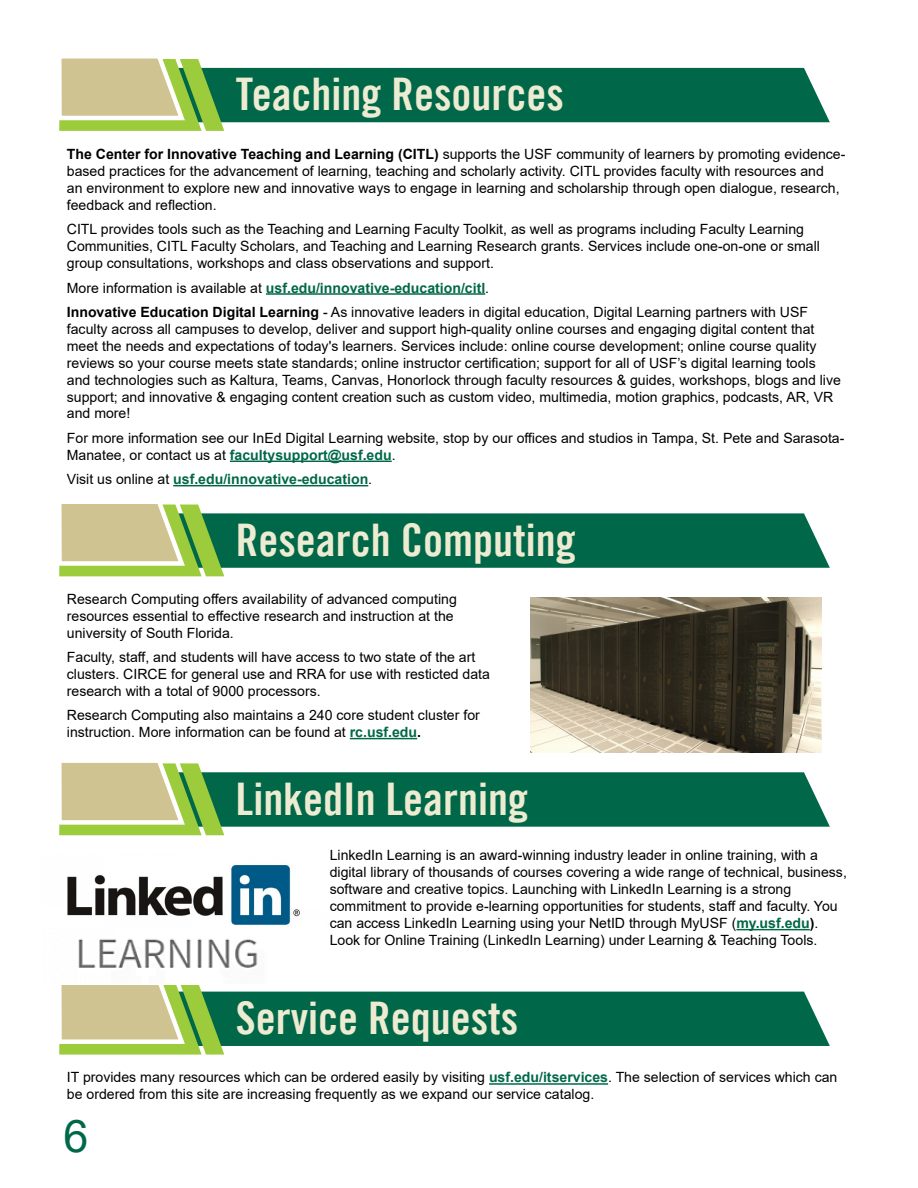
<style>
.page{position:relative;width:918px;height:1188px;background:#fff}
.page>*{position:absolute;margin:0;border:0;box-sizing:border-box;transform-origin:0 0}
.t1{font:45px "Trade Gothic LT Bold Cond Twenty";color:#edebd1}
.t2{font:45px "Arial";color:#006848}
.t3{font:14.1px/17px "Arial";color:#000}
.t4{font:700 14.1px "Arial";color:#006848}
.s1{font-weight:700}
.s2{font-weight:700;color:#006848}
.s3{font-weight:400;color:#000}
</style>
<div class="page">
<svg style="left:59px;top:504px;width:771px;height:72px"></svg>
<svg style="left:59px;top:58px;width:771px;height:73px"></svg>
<svg style="left:59px;top:762px;width:771px;height:73px"></svg>
<hr style="left:350px;top:738px;width:67px;height:1px;background:#006848">
<img style="left:530px;top:597px;width:291px;height:156px">
<svg style="left:59px;top:985px;width:771px;height:70px"></svg>
<img style="left:78px;top:939px;width:180px;height:29px">
<img style="left:67px;top:864px;width:233px;height:61px">
<hr style="left:736px;top:929px;width:74px;height:1px;background:#006848">
<hr style="left:266px;top:293px;width:219px;height:2px;background:#006848">
<hr style="left:230px;top:461px;width:162px;height:1px;background:#006848">
<hr style="left:173px;top:485px;width:195px;height:1px;background:#006848">
<hr style="left:489px;top:1083px;width:119px;height:2px;background:#006848">
<h1 class="t1" style="left:236px;top:67px;width:330px">Teaching Resources</h1>
<p class="t3" style="left:67px;top:146px;width:780px"><span class="s1">The Center for Innovative Teaching and Learning (CITL)</span> supports the USF community of learners by promoting evidence&shy;based practices for the advancement of learning, teaching and scholarly activity. CITL provides faculty with resources and<br>an environment to explore new and innovative ways to engage in learning and scholarship through open dialogue, research, feedback and reflection.</p>
<p class="t3" style="left:67px;top:221px;width:755px">CITL provides tools such as the Teaching and Learning Faculty Toolkit, as well as programs including Faculty Learning<br>Communities, CITL Faculty Scholars, and Teaching and Learning Research grants. Services include one-on-one or small group consultations, workshops and class observations and support.</p>
<p class="t3" style="left:67px;top:275px;width:743px;line-height:24.5px">More information is available at <span class="s2">usf.edu/innovative-education/citl</span>.<br><span class="s1">Innovative Education Digital Learning</span> - As innovative leaders in digital education, Digital Learning partners with USF</p>
<p class="t3" style="left:67px;top:320px;width:776px">faculty across all campuses to develop, deliver and support high-quality online courses and engaging digital content that meet the needs and expectations of today's learners. Services include: online course development; online course quality reviews so your course meets state standards; online instructor certification; support for all of USF’s digital learning tools and technologies such as Kaltura, Teams, Canvas, Honorlock through faculty resources &amp; guides, workshops, blogs and live support; and innovative &amp; engaging content creation such as custom video, multimedia, motion graphics, podcasts, AR, VR and more!</p>
<p class="t3" style="left:67px;top:429px;width:779px">For more information see our InEd Digital Learning website, stop by our offices and studios in Tampa, St. Pete and Sarasota-<br>Manatee, or contact us at <span class="s2">facultysupport@usf.edu</span>.</p>
<p class="t4" style="left:67px;top:469px;width:307px"><span class="s3">Visit us online at</span> usf.edu/innovative-education<span class="s3">.</span></p>
<h1 class="t1" style="left:236px;top:513px;width:341px">Research Computing</h1>
<p class="t3" style="left:67px;top:590px;width:391px">Research Computing offers availability of advanced computing resources essential to effective research and instruction at the university of South Florida.</p>
<p class="t3" style="left:67px;top:648px;width:425px">Faculty, staff, and students will have access to two state of the art clusters. CIRCE for general use and RRA for use with resticted data research with a total of 9000 processors.</p>
<p class="t3" style="left:67px;top:707px;width:414px">Research Computing also maintains a 240 core student cluster for instruction. More information can be found at <span class="s2">rc.usf.edu</span><span class="s1">.</span></p>
<h1 class="t1" style="left:236px;top:771px;width:294px">LinkedIn Learning</h1>
<p class="t3" style="left:330px;top:847px;width:519px">LinkedIn Learning is an award-winning industry leader in online training, with a digital library of thousands of courses covering a wide range of technical, business, software and creative topics. Launching with LinkedIn Learning is a strong commitment to provide e-learning opportunities for students, staff and faculty. You can access LinkedIn Learning using your NetID through MyUSF (<span class="s2">my.usf.edu</span><span class="s1">)</span>.<br>Look for Online Training (LinkedIn Learning) under Learning &amp; Teaching Tools.</p>
<h1 class="t1" style="left:236px;top:991px;width:284px">Service Requests</h1>
<p class="t3" style="left:67px;top:1069px;width:772px">IT provides many resources which can be ordered easily by visiting <span class="s2">usf.edu/itservices</span>. The selection of services which can be ordered from this site are increasing frequently as we expand our service catalog.</p>
<h1 class="t2" style="left:64px;top:1105px;width:27px">6</h1>
</div>
